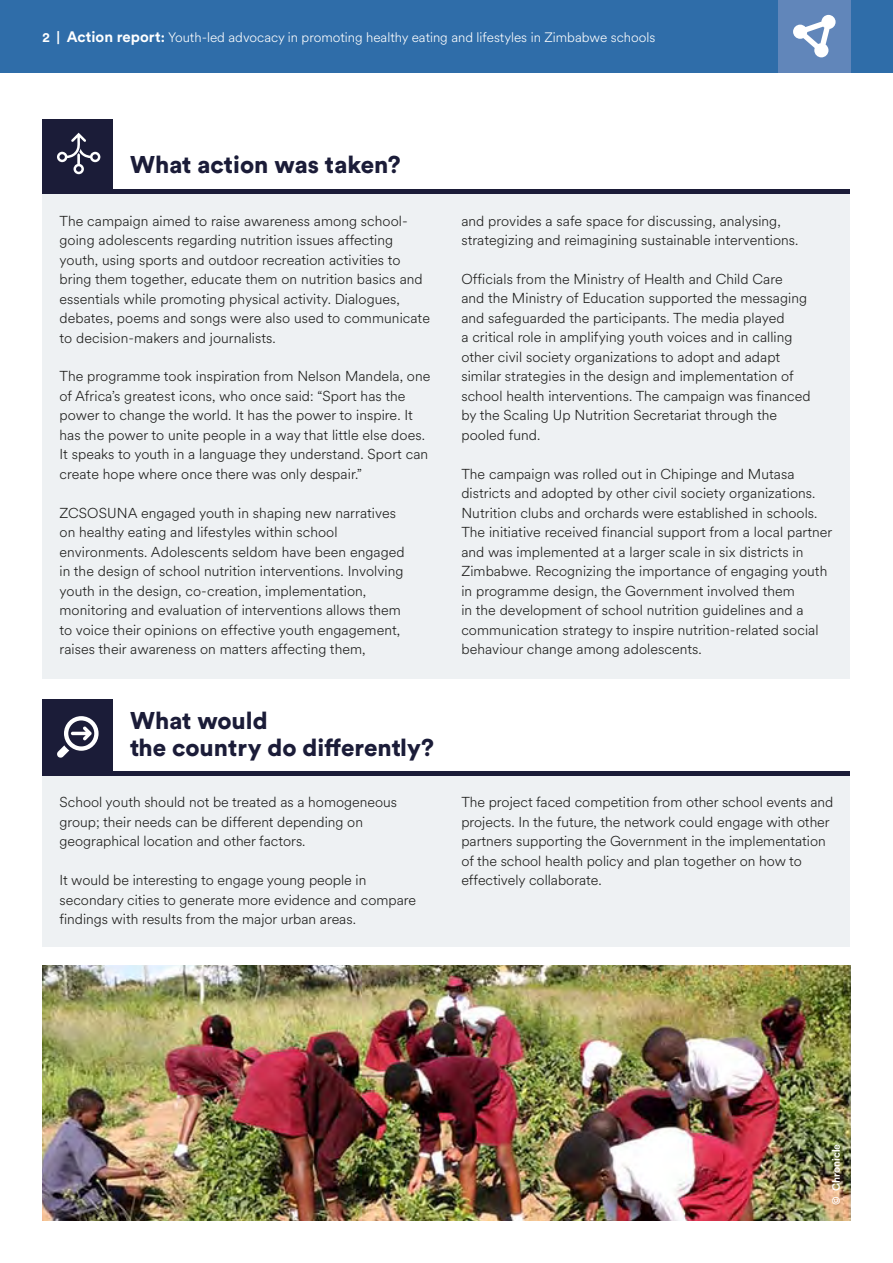
<style>
.page{position:relative;width:893px;height:1263px;background:#fff}
.page>*{position:absolute;margin:0;border:0;box-sizing:border-box;transform-origin:0 0}
.Head_1_V3{font:900 24px/27px "Circular Std";color:#1b1c38}
.Body{font:300 14.25px/19.5px "Circular Spotify Text";letter-spacing:.005em;color:#1d1d1b}
.t1{font:300 13.5px "Circular Spotify Text";color:#fff}
.Photo_credit{font:500 10.5px "Circular Std";color:#fff}
.s1{font-family:"Circular Std";font-weight:700}
.s2{font-family:"Circular Std";font-weight:700;font-size:15px}
</style>
<div class="page">
<div style="left:0;top:0;width:893px;height:72px;background:#2f6da9"></div>
<div style="left:778px;top:0;width:72px;height:72px;background:#6186ba"></div>
<svg style="left:793px;top:15px;width:43px;height:42px"></svg>
<div style="left:43px;top:194px;width:807px;height:485px;background:#eef1f3"></div>
<hr style="left:43px;top:190px;width:807px;height:4px;background:#1b1c38">
<div style="left:43px;top:119px;width:70px;height:71px;background:#1b1c38"></div>
<svg style="left:57px;top:133px;width:43px;height:41px"></svg>
<div style="left:43px;top:775px;width:807px;height:171px;background:#eef1f3"></div>
<hr style="left:43px;top:771px;width:807px;height:4px;background:#1b1c38">
<div style="left:43px;top:699px;width:70px;height:71px;background:#1b1c38"></div>
<svg style="left:57px;top:716px;width:42px;height:42px"></svg>
<img style="left:43px;top:965px;width:807px;height:255px">
<p class="t1" style="left:43px;top:28px;width:614px"><span class="s1">2 |</span> <span class="s2">Action report</span><span class="s1">:</span> Youth-led advocacy in promoting healthy eating and lifestyles in Zimbabwe schools</p>
<p class="Head_1_V3" style="left:130px;top:150px;width:272px">What action was taken?</p>
<p class="Body" style="left:60px;top:211px;width:372px">The campaign aimed to raise awareness among school&shy;going adolescents regarding nutrition issues affecting youth, using sports and outdoor recreation activities to bring them together, educate them on nutrition basics and essentials while promoting physical activity. Dialogues, debates, poems and songs were also used to communicate to decision-makers and journalists.</p>
<p class="Body" style="left:60px;top:367px;width:372px">The programme took inspiration from Nelson Mandela, one of Africa’s greatest icons, who once said: “Sport has the power to change the world. It has the power to inspire. It has the power to unite people in a way that little else does.<br>It speaks to youth in a language they understand. Sport can create hope where once there was only despair.”</p>
<p class="Body" style="left:60px;top:503px;width:347px">ZCSOSUNA engaged youth in shaping new narratives on healthy eating and lifestyles within school environments. Adolescents seldom have been engaged in the design of school nutrition interventions. Involving youth in the design, co-creation, implementation, monitoring and evaluation of interventions allows them to voice their opinions on effective youth engagement, raises their awareness on matters affecting them,</p>
<p class="Head_1_V3" style="left:130px;top:707px;width:305px">What would<br>the country do differently?</p>
<p class="Body" style="left:60px;top:793px;width:339px">School youth should not be treated as a homogeneous group; their needs can be different depending on geographical location and other factors.</p>
<p class="Body" style="left:60px;top:871px;width:358px">It would be interesting to engage young people in secondary cities to generate more evidence and compare findings with results from the major urban areas.</p>
<p class="Body" style="left:461px;top:211px;width:339px">and provides a safe space for discussing, analysing, strategizing and reimagining sustainable interventions.</p>
<p class="Body" style="left:461px;top:269px;width:351px">Officials from the Ministry of Health and Child Care<br>and the Ministry of Education supported the messaging and safeguarded the participants. The media played<br>a critical role in amplifying youth voices and in calling other civil society organizations to adopt and adapt similar strategies in the design and implementation of school health interventions. The campaign was financed by the Scaling Up Nutrition Secretariat through the pooled fund.</p>
<p class="Body" style="left:461px;top:464px;width:372px">The campaign was rolled out in Chipinge and Mutasa districts and adopted by other civil society organizations.<br>Nutrition clubs and orchards were established in schools.<br>The initiative received financial support from a local partner and was implemented at a larger scale in six districts in Zimbabwe. Recognizing the importance of engaging youth in programme design, the Government involved them<br>in the development of school nutrition guidelines and a communication strategy to inspire nutrition-related social behaviour change among adolescents.</p>
<p class="Body" style="left:461px;top:793px;width:374px">The project faced competition from other school events and projects. In the future, the network could engage with other partners supporting the Government in the implementation of the school health policy and plan together on how to effectively collaborate.</p>
<p class="Photo_credit" style="left:829px;top:1205px;width:62px;rotate:-90deg">© Chronicle</p>
</div>
